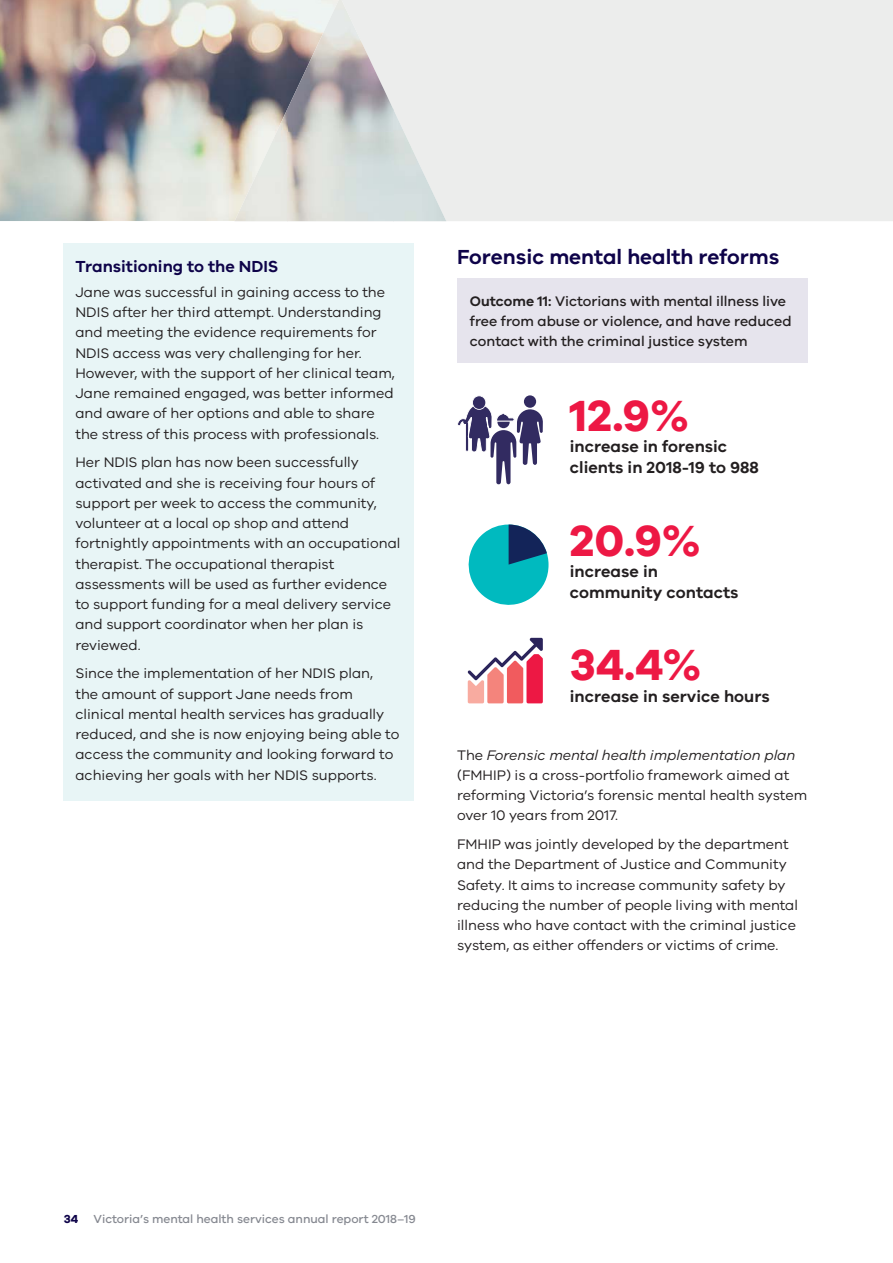
<style>
.page{position:relative;width:893px;height:1263px;background:#fff}
.page>*{position:absolute;margin:0;border:0;box-sizing:border-box;transform-origin:0 0}
.t1{font:700 45px "VIC";color:#ed1844}
.t2{font:600 21px "VIC";color:#0e0349}
.t3{font:600 16.5px/21px "VIC";color:#231f20}
.t4{font:600 16.5px "VIC";color:#0e0349}
.t5{font:14.25px/20.2px "VIC";color:#231f20}
.t6{font:500 14.25px/20.2px "VIC";color:#231f20}
.t7{font:500 12px "VIC";color:#868991}
.t8{font:700 12px "VIC";color:#0e0349}
.s1{font-weight:600}
.s2{font-style:italic}
</style>
<div class="page">
<div style="left:457px;top:279px;width:351px;height:84px;background:#e6e4ed"></div>
<div style="left:63px;top:243px;width:350px;height:558px;background:#e8f5f6"></div>
<svg style="left:468px;top:638px;width:75px;height:65px"></svg>
<svg style="left:457px;top:395px;width:86px;height:89px"></svg>
<svg style="left:468px;top:525px;width:80px;height:80px"></svg>
<img style="left:0;top:0;width:234px;height:221px">
<div style="left:234px;top:0;width:659px;height:221px;background:#ecedec"></div>
<img style="left:287px;top:0;width:106px;height:221px">
<img style="left:234px;top:107px;width:54px;height:114px">
<img style="left:393px;top:107px;width:53px;height:114px">
<p class="t4" style="left:75px;top:261px;width:205px">Transitioning to the NDIS</p>
<p class="t5" style="left:75px;top:283px;width:321px">Jane was successful in gaining access to the NDIS after her third attempt. Understanding and meeting the evidence requirements for NDIS access was very challenging for her.<br>However, with the support of her clinical team, Jane remained engaged, was better informed and aware of her options and able to share the stress of this process with professionals.</p>
<p class="t5" style="left:75px;top:454px;width:326px">Her NDIS plan has now been successfully activated and she is receiving four hours of support per week to access the community, volunteer at a local op shop and attend fortnightly appointments with an occupational therapist. The occupational therapist assessments will be used as further evidence to support funding for a meal delivery service and support coordinator when her plan is reviewed.</p>
<p class="t5" style="left:75px;top:665px;width:325px">Since the implementation of her NDIS plan, the amount of support Jane needs from clinical mental health services has gradually reduced, and she is now enjoying being able to access the community and looking forward to achieving her goals with her NDIS supports.</p>
<h2 class="t2" style="left:457px;top:249px;width:324px">Forensic mental health reforms</h2>
<p class="t6" style="left:470px;top:292px;width:323px"><span class="s1">Outcome 11:</span> Victorians with mental illness live free from abuse or violence, and have reduced contact with the criminal justice system</p>
<h1 class="t1" style="left:570px;top:398px;width:121px">12.9%</h1>
<p class="t3" style="left:570px;top:437px;width:191px">increase in forensic clients in 2018-19 to 988</p>
<h1 class="t1" style="left:570px;top:523px;width:132px">20.9%</h1>
<p class="t3" style="left:570px;top:562px;width:170px">increase in community contacts</p>
<h1 class="t1" style="left:570px;top:647px;width:133px">34.4%</h1>
<p class="t3" style="left:570px;top:687px;width:201px">increase in service hours</p>
<p class="t5" style="left:457px;top:746px;width:351px">The <span class="s2">Forensic mental health implementation plan </span>(FMHIP) is a cross-portfolio framework aimed at reforming Victoria’s forensic mental health system over 10 years from 2017.</p>
<p class="t5" style="left:457px;top:835px;width:342px">FMHIP was jointly developed by the department and the Department of Justice and Community Safety. It aims to increase community safety by reducing the number of people living with mental illness who have contact with the criminal justice system, as either offenders or victims of crime.</p>
<p class="t8" style="left:64px;top:1214px;width:16px">34</p>
<p class="t7" style="left:94px;top:1214px;width:324px">Victoria’s mental health services annual report 2018–19</p>
</div>
